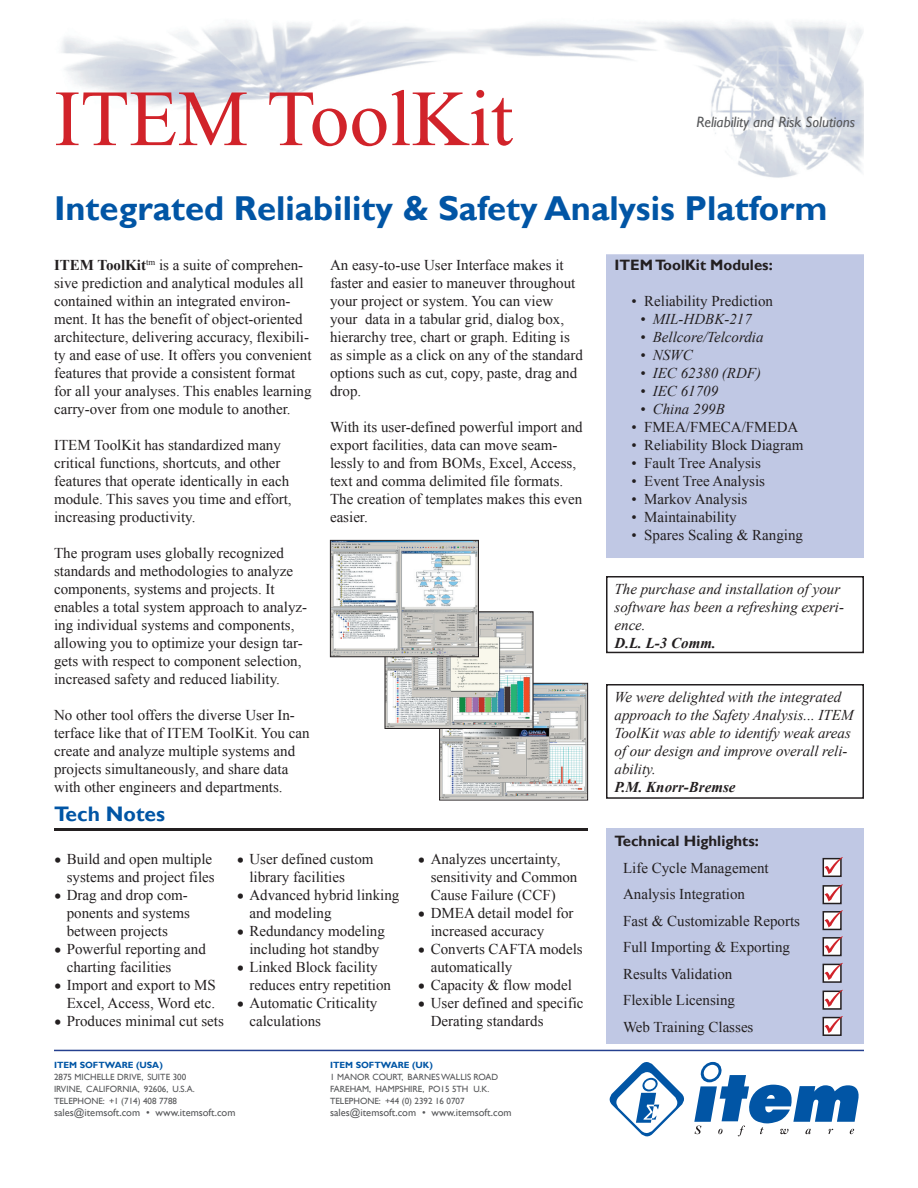
<style>
.page{position:relative;width:918px;height:1188px;background:#fff}
.page>*{position:absolute;margin:0;border:0;box-sizing:border-box;transform-origin:0 0}
.t1{font:79.5px "Times New Roman";color:#d1232a}
.t2{font:700 34.5px "Gill Sans";color:#0155a5}
.t3{font:700 21px "Gill Sans";color:#0155a5}
.t4{font:15px/18px "Times New Roman";color:#231f20}
.t5{font:italic 15px/18px "Times New Roman";color:#231f20}
.t6{font:700 15px "Gill Sans";color:#231f20}
.t7{font:italic 700 15px "Times New Roman";color:#231f20}
.t8{font:italic 15px "Gill Sans";color:#57585a}
.t9{font:10.5px "Gill Sans";color:#57585a}
.t10{font:9px "Gill Sans";color:#57585a}
.t11{font:700 9px "Gill Sans";color:#0155a5}
.s1{font-weight:700}
.s2{font-size:21px}
</style>
<div class="page">
<svg style="left:609px;top:1062px;width:75px;height:75px"></svg>
<svg style="left:694px;top:1061px;width:165px;height:75px"></svg>
<img style="left:61px;top:22px;width:803px;height:156px">
<hr style="left:54px;top:1050px;width:810px;height:1px;background:#25408f">
<hr style="left:54px;top:828px;width:534px;height:3px;background:#231f20">
<div style="left:606px;top:254px;width:258px;height:304px;background:#c0c8e4"></div>
<div style="left:606px;top:828px;width:258px;height:216px;background:#c0c8e4"></div>
<img style="left:441px;top:685px;width:145px;height:113px">
<div style="left:439px;top:683px;width:149px;height:117px;border:1px solid #231f20"></div>
<img style="left:387px;top:613px;width:144px;height:114px">
<div style="left:385px;top:611px;width:148px;height:118px;border:1px solid #231f20"></div>
<img style="left:332px;top:542px;width:145px;height:113px">
<div style="left:330px;top:540px;width:149px;height:117px;border:1px solid #231f20"></div>
<div style="left:823px;top:859px;width:18px;height:17px;background:#fff"></div>
<div style="left:823px;top:858px;width:19px;height:19px;border:1px solid #231f20"></div>
<svg style="left:825px;top:857px;width:18px;height:17px"></svg>
<div style="left:823px;top:885px;width:19px;height:19px;border:1px solid #231f20"></div>
<svg style="left:825px;top:884px;width:18px;height:18px"></svg>
<div style="left:823px;top:912px;width:18px;height:17px;background:#fff"></div>
<div style="left:823px;top:911px;width:19px;height:19px;border:1px solid #231f20"></div>
<svg style="left:825px;top:910px;width:18px;height:17px"></svg>
<div style="left:823px;top:937px;width:19px;height:19px;border:1px solid #231f20"></div>
<svg style="left:825px;top:936px;width:18px;height:18px"></svg>
<div style="left:823px;top:964px;width:18px;height:18px;background:#fff"></div>
<div style="left:823px;top:964px;width:19px;height:19px;border:1px solid #231f20"></div>
<svg style="left:825px;top:963px;width:18px;height:17px"></svg>
<div style="left:823px;top:991px;width:18px;height:18px;background:#fff"></div>
<div style="left:823px;top:991px;width:19px;height:19px;border:1px solid #231f20"></div>
<svg style="left:825px;top:990px;width:18px;height:17px"></svg>
<div style="left:823px;top:1018px;width:18px;height:17px;background:#fff"></div>
<div style="left:823px;top:1017px;width:19px;height:19px;border:1px solid #231f20"></div>
<svg style="left:825px;top:1016px;width:18px;height:17px"></svg>
<div style="left:606px;top:576px;width:258px;height:77px;border:1px solid #231f20"></div>
<div style="left:606px;top:684px;width:258px;height:115px;border:1px solid #231f20"></div>
<p class="t1" style="left:54px;top:65px;width:460px">ITEM ToolKit</p>
<p class="t8" style="left:696px;top:113px;width:160px">Reliability and Risk Solutions</p>
<p class="t2" style="left:54px;top:188px;width:775px">Integrated Reliability &amp; Safety Analysis Platform</p>
<p class="t4" style="left:54px;top:256px;width:259px"><span class="s1">ITEM ToolKit</span><sup>tm</sup> is a suite of comprehen&shy;sive prediction and analytical modules all contained within an integrated environ&shy;ment. It has the benefit of object-oriented architecture, delivering accuracy, flexibili&shy;ty and ease of use. It offers you convenient features that provide a consistent format for all your analyses. This enables learning carry-over from one module to another.</p>
<p class="t4" style="left:54px;top:436px;width:239px">ITEM ToolKit has standardized many critical functions, shortcuts, and other features that operate identically in each module. This saves you time and effort, increasing productivity.</p>
<p class="t4" style="left:54px;top:544px;width:255px">The program uses globally recognized standards and methodologies to analyze components, systems and projects. It enables a total system approach to analyz&shy;ing individual systems and components, allowing you to optimize your design tar&shy;gets with respect to component selection, increased safety and reduced liability.</p>
<p class="t4" style="left:54px;top:706px;width:257px">No other tool offers the diverse User In&shy;terface like that of ITEM ToolKit. You can create and analyze multiple systems and projects simultaneously, and share data with other engineers and departments.</p>
<p class="t4" style="left:330px;top:256px;width:254px">An easy-to-use User Interface makes it faster and easier to maneuver throughout your project or system. You can view your data in a tabular grid, dialog box, hierarchy tree, chart or graph. Editing is as simple as a click on any of the standard options such as cut, copy, paste, drag and drop.</p>
<p class="t4" style="left:330px;top:418px;width:254px">With its user-defined powerful import and export facilities, data can move seam&shy;lessly to and from BOMs, Excel, Access, text and comma delimited file formats.<br>The creation of templates makes this even easier.</p>
<p class="t6" style="left:615px;top:256px;width:160px">ITEM ToolKit Modules:</p>
<p class="t4" style="left:632px;top:292px;width:143px">• Reliability Prediction</p>
<p class="t5" style="left:640px;top:310px;width:113px">• MIL-HDBK-217</p>
<p class="t5" style="left:640px;top:328px;width:125px">• Bellcore/Telcordia</p>
<p class="t5" style="left:640px;top:346px;width:54px">• NSWC</p>
<p class="t5" style="left:640px;top:364px;width:123px">• IEC 62380 (RDF)</p>
<p class="t5" style="left:640px;top:382px;width:80px">• IEC 61709</p>
<p class="t5" style="left:640px;top:400px;width:86px">• China 299B</p>
<p class="t4" style="left:632px;top:418px;width:168px">• FMEA/FMECA/FMEDA</p>
<p class="t4" style="left:632px;top:436px;width:173px">• Reliability Block Diagram</p>
<p class="t4" style="left:632px;top:454px;width:131px">• Fault Tree Analysis</p>
<p class="t4" style="left:632px;top:472px;width:135px">• Event Tree Analysis</p>
<p class="t4" style="left:632px;top:490px;width:117px">• Markov Analysis</p>
<p class="t4" style="left:632px;top:508px;width:107px">• Maintainability</p>
<p class="t4" style="left:632px;top:526px;width:173px">• Spares Scaling &amp; Ranging</p>
<p class="t5" style="left:615px;top:580px;width:231px">The purchase and installation of your software has been a refreshing experi&shy;ence.</p>
<p class="t7" style="left:615px;top:633px;width:103px">D.L. L-3 Comm.</p>
<p class="t5" style="left:615px;top:688px;width:241px">We were delighted with the integrated approach to the Safety Analysis... ITEM ToolKit was able to identify weak areas of our design and improve overall reli&shy;ability.</p>
<p class="t7" style="left:615px;top:777px;width:122px">P.M. Knorr-Bremse</p>
<p class="t3" style="left:54px;top:802px;width:113px">Tech Notes</p>
<p class="t4" style="left:54px;top:850px;width:162px;text-align:right"><span class="s2">•</span> Build and open multiple systems and project files</p>
<p class="t4" style="left:67px;top:886px;width:125px;text-indent:-13px"><span class="s2">•</span> Drag and drop com&shy;ponents and systems between projects</p>
<p class="t4" style="left:67px;top:940px;width:141px;text-indent:-13px"><span class="s2">•</span> Powerful reporting and charting facilities</p>
<p class="t4" style="left:54px;top:976px;width:163px;text-align:right"><span class="s2">•</span> Import and export to MS<br>Excel, Access, Word etc.</p>
<p class="t4" style="left:54px;top:1012px;width:171px"><span class="s2">•</span> Produces minimal cut sets</p>
<p class="t4" style="left:249px;top:850px;width:126px;text-indent:-13px"><span class="s2">•</span> User defined custom library facilities</p>
<p class="t4" style="left:249px;top:886px;width:151px;text-indent:-13px"><span class="s2">•</span> Advanced hybrid linking and modeling</p>
<p class="t4" style="left:237px;top:922px;width:150px;text-align:center"><span class="s2">•</span> Redundancy modeling including hot standby</p>
<p class="t4" style="left:249px;top:958px;width:143px;text-indent:-13px"><span class="s2">•</span> Linked Block facility reduces entry repetition</p>
<p class="t4" style="left:249px;top:994px;width:129px;text-indent:-13px"><span class="s2">•</span> Automatic Criticality calculations</p>
<p class="t4" style="left:431px;top:850px;width:148px;text-indent:-13px"><span class="s2">•</span> Analyzes uncertainty, sensitivity and Common<br>Cause Failure (CCF)</p>
<p class="t4" style="left:431px;top:904px;width:144px;text-indent:-13px"><span class="s2">•</span> DMEA detail model for increased accuracy</p>
<p class="t4" style="left:431px;top:940px;width:154px;text-indent:-13px"><span class="s2">•</span> Converts CAFTA models automatically</p>
<p class="t4" style="left:418px;top:976px;width:155px"><span class="s2">•</span> Capacity &amp; flow model</p>
<p class="t4" style="left:431px;top:994px;width:154px;text-indent:-13px"><span class="s2">•</span> User defined and specific<br>Derating standards</p>
<p class="t11" style="left:54px;top:1060px;width:110px">ITEM SOFTWARE (USA)</p>
<p class="t10" style="left:54px;top:1072px;width:134px">2875 MICHELLE DRIVE, SUITE 300</p>
<p class="t10" style="left:54px;top:1084px;width:142px">IRVINE, CALIFORNIA, 92606, U.S.A.</p>
<p class="t10" style="left:54px;top:1096px;width:125px">TELEPHONE: +1 (714) 408 7788</p>
<p class="t9" style="left:54px;top:1107px;width:183px">sales@itemsoft.com • www.itemsoft.com</p>
<p class="t11" style="left:330px;top:1060px;width:104px">ITEM SOFTWARE (UK)</p>
<p class="t10" style="left:330px;top:1072px;width:170px">1 MANOR COURT, BARNES WALLIS ROAD</p>
<p class="t10" style="left:330px;top:1084px;width:161px">FAREHAM, HAMPSHIRE, PO15 5TH U.K.</p>
<p class="t10" style="left:330px;top:1096px;width:136px">TELEPHONE: +44 (0) 2392 16 0707</p>
<p class="t9" style="left:330px;top:1107px;width:183px">sales@itemsoft.com • www.itemsoft.com</p>
<p class="t6" style="left:615px;top:832px;width:146px">Technical Highlights:</p>
<p class="t4" style="left:623px;top:858px;width:147px">Life Cycle Management</p>
<p class="t4" style="left:623px;top:885px;width:124px">Analysis Integration</p>
<p class="t4" style="left:623px;top:911px;width:179px">Fast &amp; Customizable Reports</p>
<p class="t4" style="left:623px;top:938px;width:169px">Full Importing &amp; Exporting</p>
<p class="t4" style="left:623px;top:964px;width:111px">Results Validation</p>
<p class="t4" style="left:623px;top:991px;width:114px">Flexible Licensing</p>
<p class="t4" style="left:623px;top:1017px;width:132px">Web Training Classes</p>
</div>
